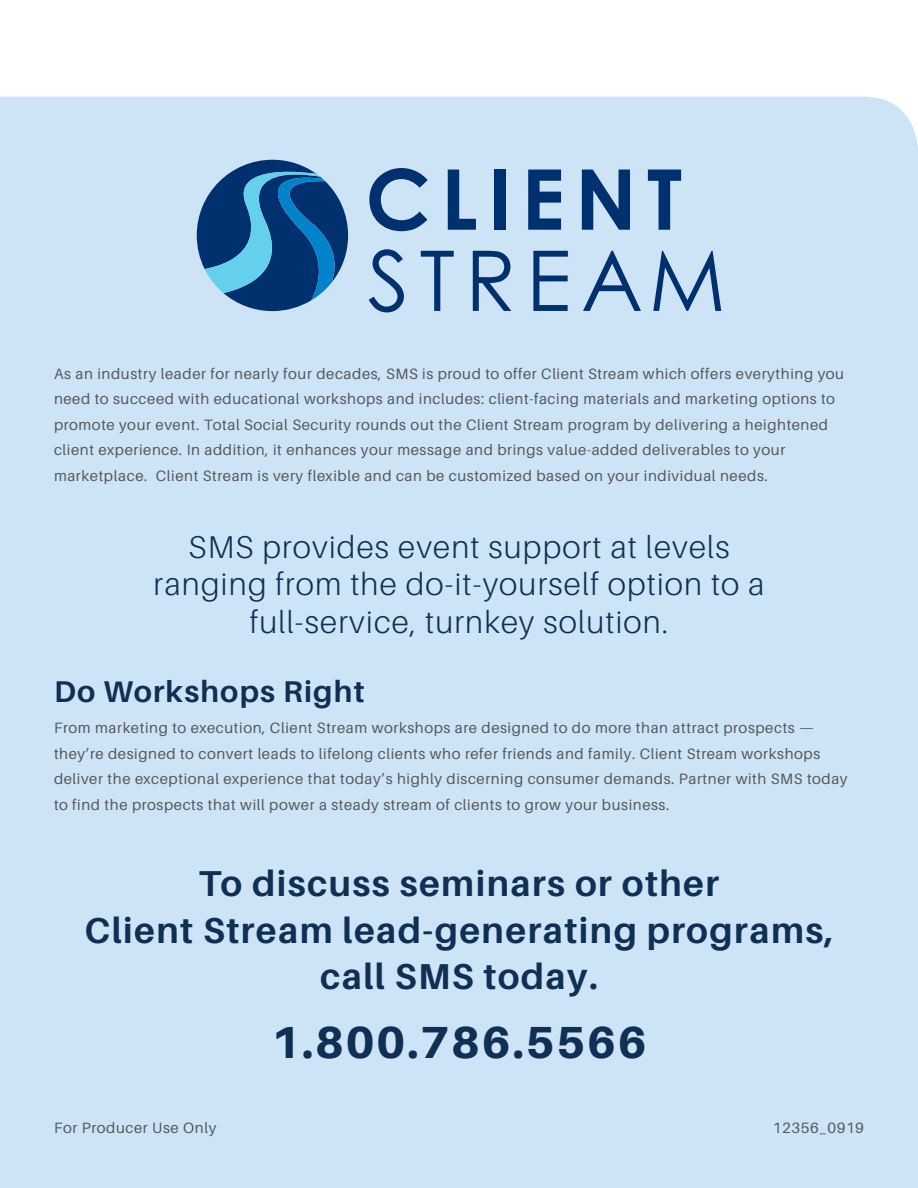
<style>
.page{position:relative;width:918px;height:1188px;background:#fff}
.page>*{position:absolute;margin:0;border:0;box-sizing:border-box;transform-origin:0 0}
.t1{font:800 45px "Aileron";letter-spacing:.04em;color:#102f54}
.t2{font:700 36px/46.5px "Aileron";letter-spacing:.04em;color:#102f54;text-align:center}
.t3{font:300 31.5px "Aileron";letter-spacing:.04em;color:#102f54}
.t4{font:700 30px "Aileron";letter-spacing:.04em;color:#102f54}
.t5{font:15px/25.5px "Aileron";letter-spacing:.04em;color:#57585a}
</style>
<div class="page">
<div style="left:0;top:97px;width:918px;height:1091px;background:#cce4f6"></div>
<svg style="left:369px;top:168px;width:59px;height:63px;background:#799bbe"></svg>
<svg style="left:448px;top:170px;width:28px;height:60px;background:#6488b0"></svg>
<div style="left:494px;top:170px;width:11px;height:60px;background:#00306d"></div>
<svg style="left:528px;top:170px;width:33px;height:60px;background:#3d6596"></svg>
<svg style="left:582px;top:170px;width:48px;height:60px;background:#486f9d"></svg>
<svg style="left:648px;top:170px;width:33px;height:60px;background:#6c8fb5"></svg>
<svg style="left:369px;top:249px;width:35px;height:63px;background:#88a8c8"></svg>
<svg style="left:421px;top:251px;width:33px;height:60px;background:#96b4d2"></svg>
<svg style="left:473px;top:251px;width:38px;height:60px;background:#7396ba"></svg>
<svg style="left:533px;top:251px;width:35px;height:60px;background:#789abe"></svg>
<svg style="left:583px;top:251px;width:58px;height:60px;background:#99b7d3"></svg>
<svg style="left:653px;top:251px;width:68px;height:60px;background:#90afce"></svg>
<svg style="left:197px;top:159px;width:151px;height:152px;background:#3a74a3"></svg>
<p class="t5" style="left:54px;top:361px;width:792px">As an industry leader for nearly four decades, SMS is proud to offer Client Stream which offers everything you need to succeed with educational workshops and includes: client-facing materials and marketing options to promote your event. Total Social Security rounds out the Client Stream program by delivering a heightened client experience. In addition, it enhances your message and brings value-added deliverables to your marketplace. Client Stream is very flexible and can be customized based on your individual needs.</p>
<p class="t3" style="left:188px;top:530px;width:543px">SMS provides event support at levels</p>
<p class="t3" style="left:154px;top:567px;width:612px">ranging from the do-it-yourself option to a</p>
<p class="t3" style="left:250px;top:605px;width:420px">full-service, turnkey solution.</p>
<p class="t4" style="left:54px;top:674px;width:312px">Do Workshops Right</p>
<p class="t5" style="left:54px;top:715px;width:795px">From marketing to execution, Client Stream workshops are designed to do more than attract prospects — they’re designed to convert leads to lifelong clients who refer friends and family. Client Stream workshops deliver the exceptional experience that today’s highly discerning consumer demands. Partner with SMS today to find the prospects that will power a steady stream of clients to grow your business.</p>
<p class="t2" style="left:199px;top:860px;width:522px">To discuss seminars or other</p>
<p class="t2" style="left:84px;top:907px;width:751px">Client Stream lead-generating programs, call SMS today.</p>
<p class="t1" style="left:271px;top:1017px;width:377px">1.800.786.5566</p>
<p class="t5" style="left:54px;top:1116px;width:164px">For Producer Use Only</p>
<p class="t5" style="left:773px;top:1116px;width:93px">12356_0919</p>
</div>
